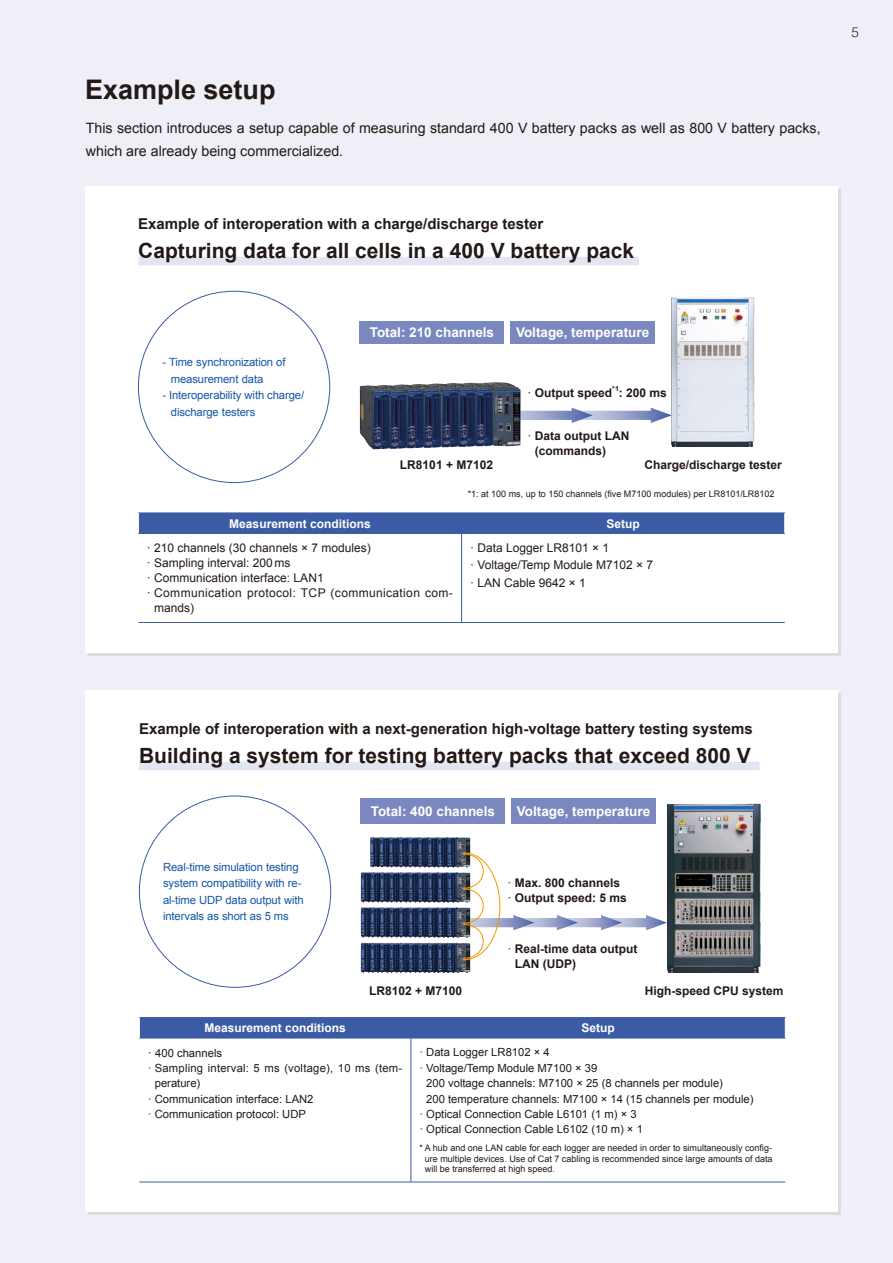
<style>
.page{position:relative;width:893px;height:1263px;background:#eeeff7}
.page>*{position:absolute;margin:0;border:0;box-sizing:border-box;transform-origin:0 0}
.t1{font:700 27px "Arial";color:#231916}
.t2{font:700 21px "Arial";color:#231916}
.t3{font:700 15px "Arial";color:#231916}
.t4{font:14.25px/22.5px "Arial";color:#231916}
.t5{font:700 13.5px "Arial";color:#fff}
.t6{font:300 13.5px "Helvetica";color:#231916}
.t7{font:700 12px/15px "Arial";color:#231916}
.t8{font:12px/17.1px "Arial";color:#231916}
.t9{font:700 12px "Arial";color:#fff}
.t10{font:12px "Arial";letter-spacing:.03em;color:#231916}
.t11{font:11.25px "Arial";color:#231916}
.t12{font:11.25px/16.5px "Arial";letter-spacing:-.01em;color:#1456a6}
.t13{font:11.25px "Arial";letter-spacing:.02em;color:#231916}
.t14{font:9px/10.5px "Arial";color:#231916;text-align:justify}
.t15{font:700 7.05px "Arial";color:#231916}
.s1{font-weight:400}
.s2{font-size:12px}
</style>
<div class="page">
<div style="left:85px;top:691px;width:753px;height:521px;background:#fff"></div>
<div style="left:139px;top:762px;width:621px;height:8px;background:#e4e5f3"></div>
<img style="left:668px;top:803px;width:92px;height:169px">
<svg style="left:622px;top:918px;width:24px;height:9px"></svg>
<svg style="left:646px;top:915px;width:21px;height:15px"></svg>
<svg style="left:578px;top:918px;width:23px;height:9px"></svg>
<svg style="left:601px;top:915px;width:21px;height:15px"></svg>
<svg style="left:534px;top:918px;width:23px;height:9px"></svg>
<svg style="left:557px;top:915px;width:21px;height:15px"></svg>
<svg style="left:454px;top:918px;width:59px;height:9px"></svg>
<svg style="left:513px;top:915px;width:21px;height:15px"></svg>
<svg style="left:139px;top:1039px;width:646px;height:143px"></svg>
<hr style="left:139px;top:1038px;width:272px;height:1px;background:#3b5ca4">
<hr style="left:411px;top:1038px;width:374px;height:1px;background:#3b5ca4">
<hr style="left:139px;top:1182px;width:272px;height:1px;background:#3b5ca4">
<hr style="left:411px;top:1182px;width:374px;height:1px;background:#3b5ca4">
<div style="left:139px;top:1017px;width:647px;height:21px;background:#3b5ca4"></div>
<hr style="left:411px;top:1038px;width:1px;height:144px;background:#3b5ca4">
<div style="left:361px;top:799px;width:144px;height:25px;background:#7b87bf"></div>
<div style="left:511px;top:799px;width:145px;height:25px;background:#7b87bf"></div>
<img style="left:370px;top:837px;width:58px;height:30px">
<img style="left:361px;top:872px;width:46px;height:30px">
<img style="left:361px;top:907px;width:46px;height:30px">
<img style="left:361px;top:942px;width:46px;height:31px">
<svg style="left:464px;top:852px;width:36px;height:108px"></svg>
<div style="left:85px;top:186px;width:753px;height:466px;background:#fff"></div>
<div style="left:138px;top:257px;width:501px;height:8px;background:#e4e5f3"></div>
<svg style="left:593px;top:411px;width:58px;height:9px"></svg>
<svg style="left:651px;top:408px;width:21px;height:15px"></svg>
<svg style="left:521px;top:411px;width:51px;height:9px"></svg>
<svg style="left:572px;top:408px;width:21px;height:15px"></svg>
<img style="left:493px;top:382px;width:28px;height:64px">
<img style="left:468px;top:382px;width:25px;height:64px">
<img style="left:458px;top:383px;width:18px;height:64px">
<img style="left:431px;top:383px;width:27px;height:64px">
<img style="left:424px;top:384px;width:17px;height:64px">
<img style="left:396px;top:384px;width:28px;height:64px">
<img style="left:389px;top:385px;width:18px;height:64px">
<img style="left:360px;top:385px;width:29px;height:64px">
<img style="left:672px;top:297px;width:82px;height:150px">
<div style="left:360px;top:322px;width:144px;height:22px;background:#7b87bf"></div>
<div style="left:510px;top:322px;width:145px;height:22px;background:#7b87bf"></div>
<hr style="left:138px;top:533px;width:324px;height:1px;background:#3b5ca4">
<hr style="left:462px;top:533px;width:323px;height:1px;background:#3b5ca4">
<hr style="left:138px;top:622px;width:324px;height:1px;background:#3b5ca4">
<hr style="left:462px;top:622px;width:323px;height:1px;background:#3b5ca4">
<div style="left:138px;top:513px;width:647px;height:20px;background:#3b5ca4"></div>
<hr style="left:461px;top:534px;width:1px;height:88px;background:#3b5ca4">
<h1 class="t1" style="left:85px;top:72px;width:192px">Example setup</h1>
<p class="t4" style="left:86px;top:117px;width:736px">This section introduces a setup capable of measuring standard 400 V battery packs as well as 800 V battery packs, which are already being commercialized.</p>
<h3 class="t3" style="left:138px;top:213px;width:407px">Example of interoperation with a charge/discharge tester</h3>
<h2 class="t2" style="left:138px;top:237px;width:498px">Capturing data for all cells in a 400 V battery pack</h2>
<p class="t12" style="left:171px;top:354px;width:116px;text-indent:-8px">- Time synchronization of measurement data</p>
<p class="t12" style="left:171px;top:387px;width:135px;text-indent:-9px">- Interoperability with charge/ discharge testers</p>
<p class="t5" style="left:370px;top:324px;width:126px">Total: 210 channels</p>
<p class="t5" style="left:516px;top:324px;width:135px">Voltage, temperature</p>
<p class="t7" style="left:528px;top:386px;width:86px"><span class="s1">·</span> Output speed</p>
<p class="t15" style="left:612px;top:384px;width:8px">*1</p>
<p class="t7" style="left:619px;top:386px;width:50px">: 200 ms</p>
<p class="t7" style="left:535px;top:428px;width:96px;text-indent:-7px"><span class="s1">·</span> Data output LAN (commands)</p>
<p class="t7" style="left:400px;top:458px;width:95px">LR8101 + M7102</p>
<p class="t7" style="left:644px;top:458px;width:139px">Charge/discharge tester</p>
<p class="t14" style="left:468px;top:489px;width:308px">*1: at 100 ms, up to 150 channels (five M7100 modules) per LR8101/LR8102</p>
<p class="t9" style="left:229px;top:515px;width:143px">Measurement conditions</p>
<p class="t9" style="left:606px;top:515px;width:35px">Setup</p>
<p class="t8" style="left:147px;top:540px;width:225px">· 210 channels (30 channels × 7 modules)</p>
<p class="t8" style="left:147px;top:555px;width:145px">· Sampling interval: 200ms</p>
<p class="t8" style="left:147px;top:570px;width:178px">· Communication interface: LAN1</p>
<p class="t10" style="left:147px;top:585px;width:307px">· Communication protocol: TCP (communication com-</p>
<p class="t8" style="left:154px;top:600px;width:42px">mands)</p>
<p class="t8" style="left:470px;top:540px;width:185px">· Data Logger LR8101 × 1<br>· Voltage/Temp Module M7102 × 7 · LAN Cable 9642 × 1</p>
<p class="t6" style="left:851px;top:21px;width:9px">5</p>
<h3 class="t3" style="left:139px;top:718px;width:615px">Example of interoperation with a next-generation high-voltage battery testing systems</h3>
<h2 class="t2" style="left:139px;top:742px;width:613px">Building a system for testing battery packs that exceed 800 V</h2>
<p class="t12" style="left:163px;top:859px;width:142px">Real-time simulation testing system compatibility with re&shy;al-time UDP data output with intervals as short as 5 ms</p>
<p class="t5" style="left:371px;top:803px;width:126px">Total: 400 channels</p>
<p class="t5" style="left:517px;top:803px;width:135px">Voltage, temperature</p>
<p class="t7" style="left:508px;top:876px;width:121px"><span class="s1">·</span> Max. 800 channels <span class="s1">·</span> Output speed: 5 ms</p>
<p class="t7" style="left:515px;top:941px;width:124px;text-indent:-7px"><span class="s1">·</span> Real-time data output<br>LAN (UDP)</p>
<p class="t7" style="left:369px;top:984px;width:95px">LR8102 + M7100</p>
<p class="t7" style="left:645px;top:984px;width:140px">High-speed CPU system</p>
<p class="t9" style="left:204px;top:1020px;width:143px">Measurement conditions</p>
<p class="t9" style="left:581px;top:1020px;width:35px">Setup</p>
<p class="t11" style="left:148px;top:1045px;width:76px"><span class="s2">·</span> 400 channels</p>
<p class="t13" style="left:148px;top:1060px;width:256px">· Sampling interval: 5 ms (voltage), 10 ms (tem-</p>
<p class="t11" style="left:155px;top:1076px;width:47px">perature)</p>
<p class="t11" style="left:148px;top:1091px;width:167px">· Communication interface: LAN2</p>
<p class="t11" style="left:148px;top:1107px;width:160px">· Communication protocol: UDP</p>
<p class="t11" style="left:419px;top:1045px;width:132px">· Data Logger LR8102 × 4</p>
<p class="t11" style="left:419px;top:1060px;width:179px">· Voltage/Temp Module M7100 × 39</p>
<p class="t11" style="left:426px;top:1076px;width:298px">200 voltage channels: M7100 × 25 (8 channels per module)</p>
<p class="t11" style="left:426px;top:1091px;width:329px">200 temperature channels: M7100 × 14 (15 channels per module)</p>
<p class="t11" style="left:419px;top:1107px;width:219px">· Optical Connection Cable L6101 (1 m) × 3</p>
<p class="t11" style="left:419px;top:1122px;width:225px">· Optical Connection Cable L6102 (10 m) × 1</p>
<p class="t14" style="left:425px;top:1143px;width:349px;text-indent:-6px">* A hub and one LAN cable for each logger are needed in order to simultaneously config&shy;ure multiple devices. Use of Cat 7 cabling is recommended since large amounts of data will be transferred at high speed.</p>
</div>
